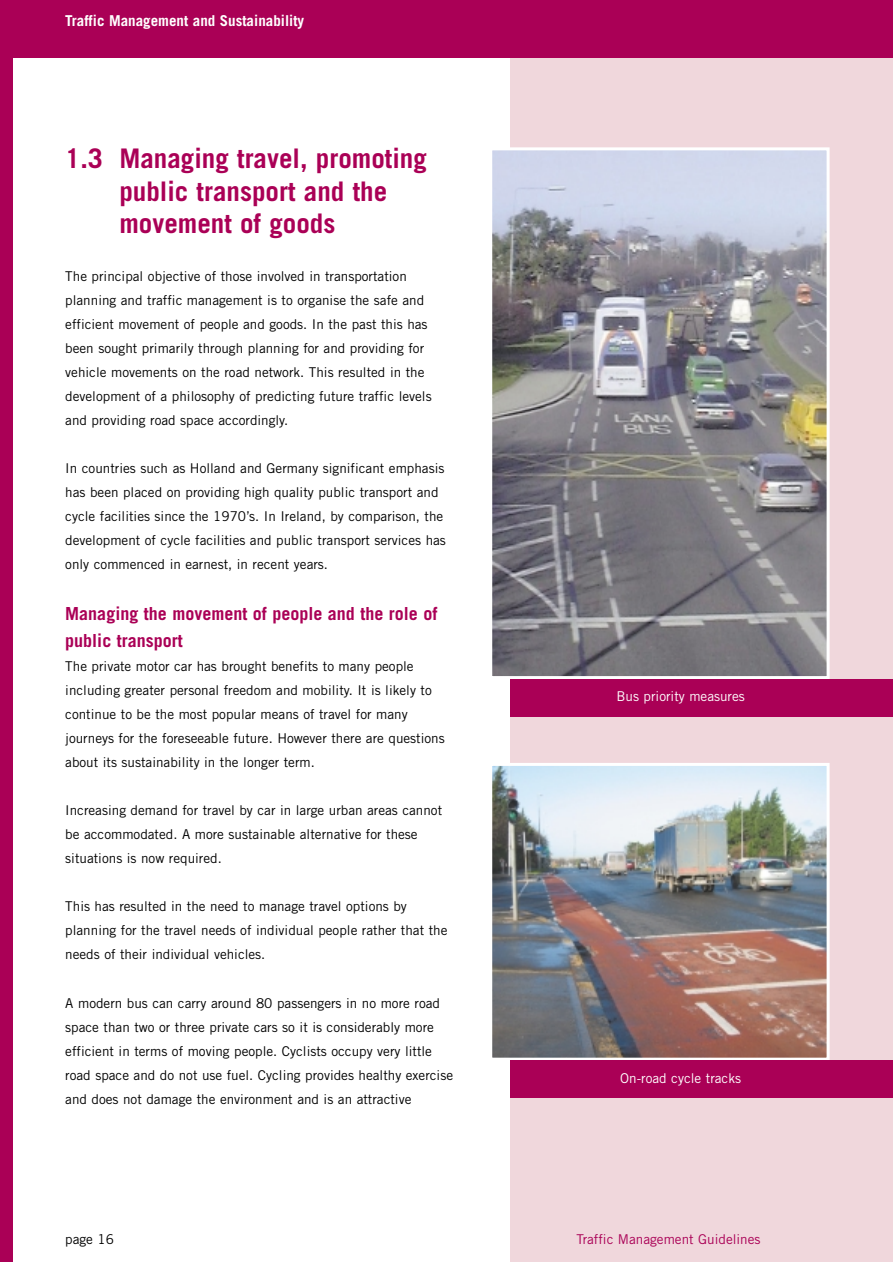
<style>
.page{position:relative;width:893px;height:1262px;background:#fff}
.page>*{position:absolute;margin:0;border:0;box-sizing:border-box;transform-origin:0 0}
.t1{font:700 27px/32.4px "Trade Gothic";color:#aa0056}
.t2{font:700 18px/27px "Trade Gothic";color:#aa0056}
.t3{font:700 15px "Trade Gothic";color:#fff}
.t4{font:13.5px/24px "Trade Gothic";color:#000}
.t5{font:13.5px "Trade Gothic";color:#fff}
.t6{font:13.5px "Trade Gothic";color:#aa0056}
</style>
<div class="page">
<div style="left:510px;top:0;width:382px;height:1261px;background:#f0d7dc"></div>
<div style="left:0;top:0;width:13px;height:1261px;background:#aa0056"></div>
<img style="left:493px;top:151px;width:332px;height:524px">
<div style="left:489px;top:147px;width:340px;height:532px;border:3px solid #fff"></div>
<div style="left:510px;top:679px;width:382px;height:37px;background:#aa0056"></div>
<img style="left:493px;top:767px;width:332px;height:289px">
<div style="left:489px;top:763px;width:340px;height:297px;border:3px solid #fff"></div>
<div style="left:510px;top:1060px;width:382px;height:37px;background:#aa0056"></div>
<div style="left:0;top:0;width:892px;height:58px;background:#aa0056"></div>
<p class="t3" style="left:65px;top:15px;width:240px">Traffic Management and Sustainability</p>
<h1 class="t1" style="left:119px;top:145px;width:309px;text-indent:-54px">1.3 Managing travel, promoting public transport and the movement of goods</h1>
<p class="t4" style="left:65px;top:266px;width:368px">The principal objective of those involved in transportation planning and traffic management is to organise the safe and efficient movement of people and goods. In the past this has been sought primarily through planning for and providing for vehicle movements on the road network. This resulted in the development of a philosophy of predicting future traffic levels and providing road space accordingly.</p>
<p class="t4" style="left:65px;top:458px;width:382px">In countries such as Holland and Germany significant emphasis has been placed on providing high quality public transport and cycle facilities since the 1970’s. In Ireland, by comparison, the development of cycle facilities and public transport services has only commenced in earnest, in recent years.</p>
<h2 class="t2" style="left:65px;top:602px;width:373px">Managing the movement of people and the role of public transport</h2>
<p class="t4" style="left:65px;top:656px;width:381px">The private motor car has brought benefits to many people including greater personal freedom and mobility. It is likely to continue to be the most popular means of travel for many journeys for the foreseeable future. However there are questions about its sustainability in the longer term.</p>
<p class="t4" style="left:65px;top:800px;width:378px">Increasing demand for travel by car in large urban areas cannot be accommodated. A more sustainable alternative for these situations is now required.</p>
<p class="t4" style="left:65px;top:896px;width:384px">This has resulted in the need to manage travel options by planning for the travel needs of individual people rather that the needs of their individual vehicles.</p>
<p class="t4" style="left:65px;top:992px;width:389px">A modern bus can carry around 80 passengers in no more road space than two or three private cars so it is considerably more efficient in terms of moving people. Cyclists occupy very little road space and do not use fuel. Cycling provides healthy exercise and does not damage the environment and is an attractive</p>
<p class="t5" style="left:616px;top:691px;width:130px">Bus priority measures</p>
<p class="t5" style="left:620px;top:1073px;width:122px">On-road cycle tracks</p>
<p class="t4" style="left:65px;top:1228px;width:50px">page 16</p>
<p class="t6" style="left:576px;top:1234px;width:186px">Traffic Management Guidelines</p>
</div>
